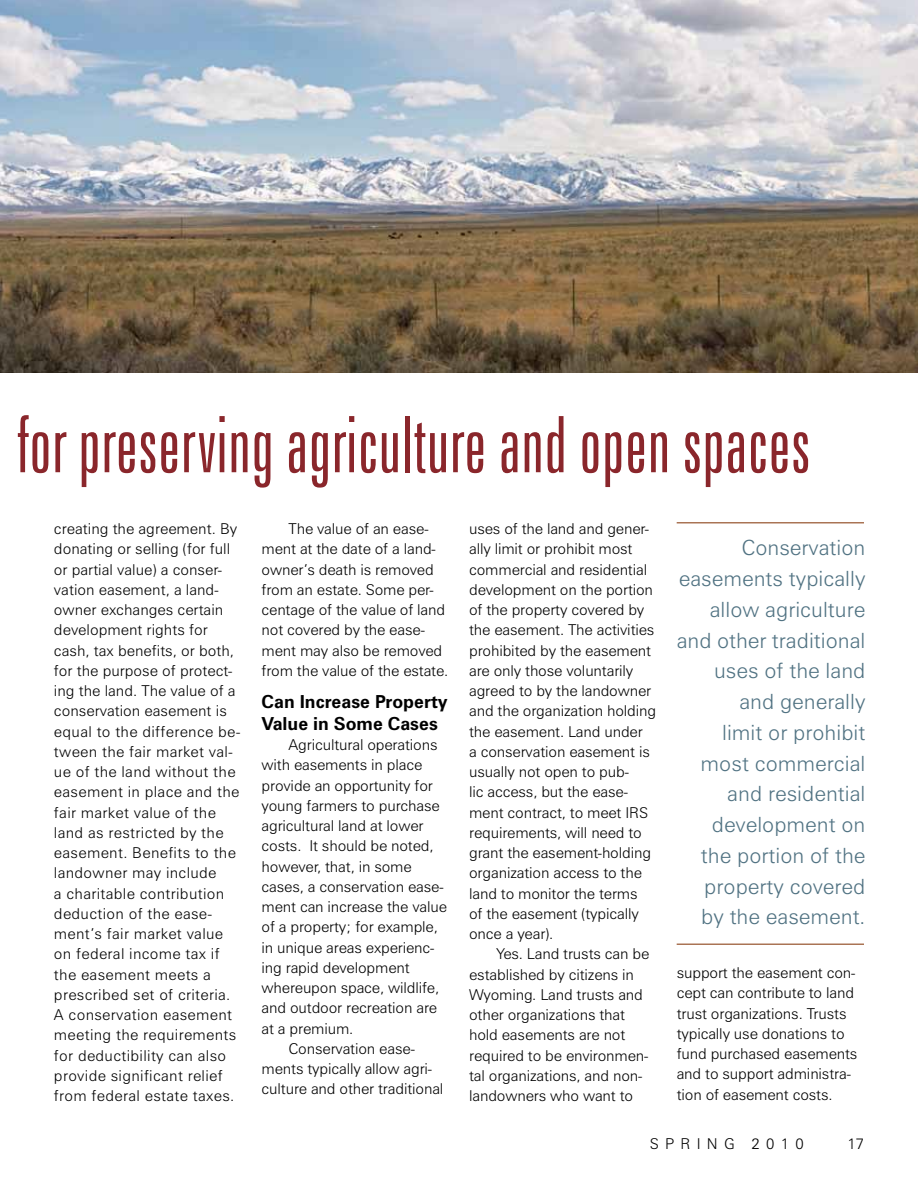
<style>
.page{position:relative;width:918px;height:1188px;background:#fff}
.page>*{position:absolute;margin:0;border:0;box-sizing:border-box;transform-origin:0 0}
.t1{font:300 extra-condensed 78px "Zurich BT";color:#8a262b}
.t2{font:300 21px/30.8px "Zurich BT";color:#507282;text-align:right}
.t3{font:700 18px/21.6px "Zurich BT";color:#000}
.t4{font:300 15px/20.2px "Zurich BT";letter-spacing:-.01em;color:#000}
.t5{font:300 15px/20.2px "Zurich BT";letter-spacing:.02em;color:#000}
</style>
<div class="page">
<hr style="left:677px;top:522px;width:187px;height:2px;background:#aa7455">
<hr style="left:677px;top:944px;width:187px;height:1px;background:#aa7455">
<img style="left:0;top:0;width:918px;height:372px">
<h1 class="t1" style="left:16px;top:402px;width:796px">for preserving agriculture and open spaces</h1>
<p class="t5" style="left:54px;top:518px;width:188px">creating the agreement. By donating or selling (for full or partial value) a conser&shy;vation easement, a land&shy;owner exchanges certain development rights for cash, tax benefits, or both, for the purpose of protect&shy;ing the land. The value of a conservation easement is equal to the difference be&shy;tween the fair market val&shy;ue of the land without the easement in place and the fair market value of the land as restricted by the easement. Benefits to the landowner may include<br>a charitable contribution deduction of the ease&shy;ment’s fair market value on federal income tax if the easement meets a prescribed set of criteria.<br>A conservation easement meeting the requirements for deductibility can also provide significant relief from federal estate taxes.</p>
<p class="t4" style="left:262px;top:518px;width:188px;text-indent:27px">The value of an ease&shy;ment at the date of a land&shy;owner’s death is removed from an estate. Some per&shy;centage of the value of land not covered by the ease&shy;ment may also be removed from the value of the estate.</p>
<p class="t3" style="left:262px;top:691px;width:188px">Can Increase Property<br>Value in Some Cases</p>
<p class="t4" style="left:289px;top:734px;width:151px">Agricultural operations</p>
<p class="t4" style="left:262px;top:755px;width:162px">with easements in place</p>
<p class="t4" style="left:262px;top:775px;width:173px">provide an opportunity for</p>
<p class="t4" style="left:262px;top:795px;width:180px">young farmers to purchase</p>
<p class="t4" style="left:262px;top:815px;width:163px">agricultural land at lower</p>
<p class="t4" style="left:262px;top:836px;width:174px">costs. It should be noted,</p>
<p class="t4" style="left:262px;top:856px;width:152px">however, that, in some</p>
<p class="t4" style="left:262px;top:876px;width:184px">cases, a conservation ease-</p>
<p class="t4" style="left:262px;top:896px;width:187px">ment can increase the value</p>
<p class="t4" style="left:262px;top:917px;width:178px">of a property; for example,</p>
<p class="t4" style="left:262px;top:937px;width:174px">in unique areas experienc-</p>
<p class="t4" style="left:262px;top:957px;width:150px">ing rapid development</p>
<p class="t4" style="left:262px;top:977px;width:179px">whereupon space, wildlife,</p>
<p class="t4" style="left:262px;top:998px;width:177px">and outdoor recreation are</p>
<p class="t4" style="left:262px;top:1018px;width:93px">at a premium.</p>
<p class="t4" style="left:289px;top:1038px;width:128px">Conservation ease-</p>
<p class="t4" style="left:262px;top:1058px;width:172px">ments typically allow agri-</p>
<p class="t4" style="left:262px;top:1079px;width:183px">culture and other traditional</p>
<p class="t4" style="left:469px;top:518px;width:189px">uses of the land and gener&shy;ally limit or prohibit most commercial and residential development on the portion of the property covered by the easement. The activities prohibited by the easement are only those voluntarily agreed to by the landowner and the organization holding the easement. Land under<br>a conservation easement is usually not open to pub-<br>lic access, but the ease&shy;ment contract, to meet IRS requirements, will need to grant the easement-holding organization access to the land to monitor the terms<br>of the easement (typically once a year).</p>
<p class="t4" style="left:469px;top:944px;width:182px;text-indent:27px">Yes. Land trusts can be established by citizens in<br>Wyoming. Land trusts and other organizations that hold easements are not required to be environmen&shy;tal organizations, and non&shy;landowners who want to</p>
<h2 class="t2" style="left:677px;top:532px;width:190px">Conservation easements typically allow agriculture and other traditional uses of the land and generally<br>limit or prohibit most commercial and residential development on the portion of the property covered by the easement.</h2>
<p class="t4" style="left:677px;top:962px;width:182px">support the easement con&shy;cept can contribute to land trust organizations. Trusts typically use donations to fund purchased easements and to support administra&shy;tion of easement costs.</p>
<p class="t4" style="left:650px;top:1134px;width:156px">spring 2010</p>
<p class="t4" style="left:847px;top:1134px;width:18px">17</p>
</div>
